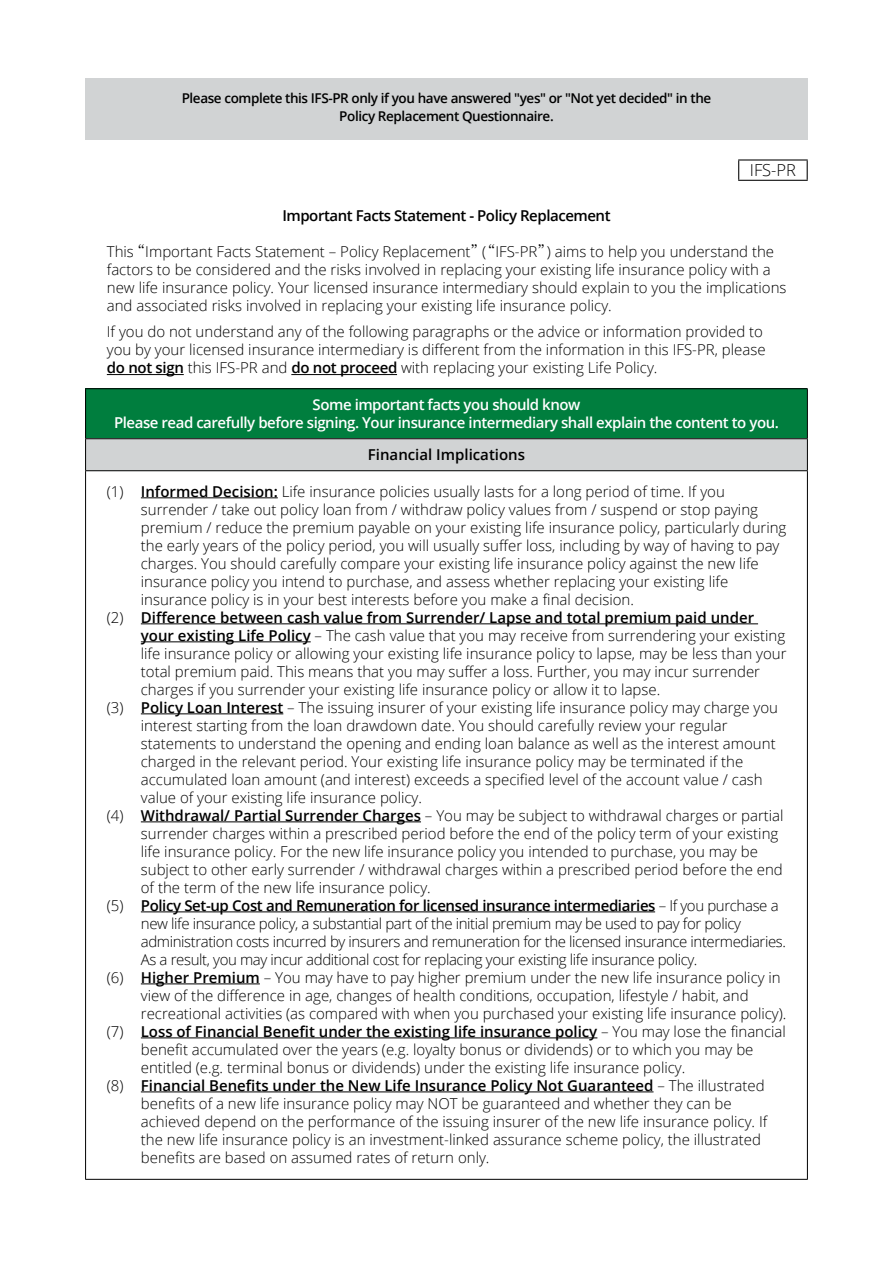
<style>
.page{position:relative;width:893px;height:1263px;background:#fff}
.page>*{position:absolute;margin:0;border:0;box-sizing:border-box;transform-origin:0 0}
.t1{font:300 16.5px "Open Sans";color:#000}
.t2{font:300 15px/18px "Open Sans";color:#000}
.t3{font:600 15px "Open Sans";color:#000}
.t4{font:300 15px "Open Sans";letter-spacing:-.025em;color:#000}
.t5{font:600 15px/18px "Open Sans";letter-spacing:-.03em;color:#fff;text-align:center}
.t6{font:600 15px "Open Sans";letter-spacing:-.025em;color:#000}
.t7{font:600 15px "Open Sans";letter-spacing:-.03em;color:#000}
.t8{font:600 13.5px/18px "Open Sans";letter-spacing:-.03em;color:#000;text-align:center}
.s1{font-family:"Noto Serif CJ Ktc"}
.s2{font-weight:600}
.s3{font-weight:300}
</style>
<div class="page">
<div style="left:85px;top:78px;width:723px;height:61px;background:#d1d3d4"></div>
<hr style="left:107px;top:374px;width:77px;height:1px;background:#000">
<hr style="left:291px;top:374px;width:106px;height:1px;background:#000">
<div style="left:86px;top:389px;width:721px;height:50px;background:#007e3e"></div>
<div style="left:86px;top:439px;width:721px;height:32px;background:#d1d3d4"></div>
<hr style="left:85px;top:388px;width:723px;height:1px;background:#000">
<hr style="left:85px;top:389px;width:1px;height:49px;background:#000">
<hr style="left:807px;top:389px;width:1px;height:49px;background:#000">
<hr style="left:85px;top:438px;width:723px;height:1px;background:#000">
<hr style="left:85px;top:439px;width:1px;height:31px;background:#000">
<hr style="left:807px;top:439px;width:1px;height:31px;background:#000">
<hr style="left:85px;top:470px;width:723px;height:1px;background:#000">
<hr style="left:85px;top:471px;width:1px;height:708px;background:#000">
<hr style="left:807px;top:471px;width:1px;height:708px;background:#000">
<hr style="left:85px;top:1179px;width:723px;height:1px;background:#000">
<hr style="left:141px;top:497px;width:137px;height:1px;background:#000">
<hr style="left:141px;top:623px;width:617px;height:1px;background:#000">
<hr style="left:141px;top:641px;width:170px;height:1px;background:#000">
<hr style="left:141px;top:713px;width:142px;height:1px;background:#000">
<hr style="left:141px;top:821px;width:280px;height:1px;background:#000">
<hr style="left:141px;top:911px;width:514px;height:1px;background:#000">
<hr style="left:141px;top:983px;width:119px;height:1px;background:#000">
<hr style="left:141px;top:1037px;width:456px;height:1px;background:#000">
<hr style="left:141px;top:1091px;width:512px;height:1px;background:#000">
<hr style="left:738px;top:159px;width:70px;height:2px;background:#000">
<svg style="left:738px;top:161px;width:1px;height:19px"></svg>
<svg style="left:807px;top:161px;width:1px;height:19px"></svg>
<hr style="left:738px;top:180px;width:70px;height:1px;background:#000">
<p class="t8" style="left:182px;top:88px;width:531px">Please complete this IFS-PR only if you have answered "yes" or "Not yet decided" in the<br>Policy Replacement Questionnaire.</p>
<p class="t1" style="left:750px;top:159px;width:48px">IFS-PR</p>
<p class="t7" style="left:282px;top:205px;width:330px">Important Facts Statement - Policy Replacement</p>
<p class="t2" style="left:107px;top:242px;width:681px">This <span class="s1">“</span>Important Facts Statement – Policy Replacement<span class="s1">”</span>(<span class="s1">“</span>IFS-PR<span class="s1">”</span>) aims to help you understand the factors to be considered and the risks involved in replacing your existing life insurance policy with a new life insurance policy. Your licensed insurance intermediary should explain to you the implications and associated risks involved in replacing your existing life insurance policy.</p>
<p class="t2" style="left:107px;top:323px;width:660px">If you do not understand any of the following paragraphs or the advice or information provided to you by your licensed insurance intermediary is different from the information in this IFS-PR, please <span class="s2">do not sign</span> this IFS-PR and <span class="s2">do not proceed</span> with replacing your existing Life Policy.</p>
<p class="t5" style="left:114px;top:395px;width:666px">Some important facts you should know<br>Please read carefully before signing. Your insurance intermediary shall explain the content to you.</p>
<p class="t3" style="left:368px;top:444px;width:159px">Financial Implications</p>
<p class="t2" style="left:107px;top:482px;width:619px">(1) <span class="s2">Informed Decision:</span> Life insurance policies usually lasts for a long period of time. If you</p>
<p class="t2" style="left:141px;top:500px;width:619px">surrender / take out policy loan from / withdraw policy values from / suspend or stop paying</p>
<p class="t2" style="left:141px;top:518px;width:647px">premium / reduce the premium payable on your existing life insurance policy, particularly during</p>
<p class="t2" style="left:141px;top:536px;width:640px">the early years of the policy period, you will usually suffer loss, including by way of having to pay</p>
<p class="t2" style="left:141px;top:554px;width:619px">charges. You should carefully compare your existing life insurance policy against the new life</p>
<p class="t2" style="left:141px;top:572px;width:589px">insurance policy you intend to purchase, and assess whether replacing your existing life</p>
<p class="t2" style="left:141px;top:590px;width:495px">insurance policy is in your best interests before you make a final decision.</p>
<p class="t3" style="left:107px;top:607px;width:649px"><span class="s3">(2)</span> Difference between cash value from Surrender/ Lapse and total premium paid under</p>
<p class="t2" style="left:141px;top:626px;width:646px"><span class="s2">your existing Life Policy</span> – The cash value that you may receive from surrendering your existing</p>
<p class="t2" style="left:141px;top:644px;width:647px">life insurance policy or allowing your existing life insurance policy to lapse, may be less than your</p>
<p class="t2" style="left:141px;top:662px;width:621px">total premium paid. This means that you may suffer a loss. Further, you may incur surrender</p>
<p class="t2" style="left:141px;top:680px;width:521px">charges if you surrender your existing life insurance policy or allow it to lapse.</p>
<p class="t2" style="left:107px;top:698px;width:673px">(3) <span class="s2">Policy Loan Interest</span> – The issuing insurer of your existing life insurance policy may charge you</p>
<p class="t2" style="left:141px;top:716px;width:588px">interest starting from the loan drawdown date. You should carefully review your regular</p>
<p class="t2" style="left:141px;top:734px;width:636px">statements to understand the opening and ending loan balance as well as the interest amount</p>
<p class="t2" style="left:141px;top:752px;width:604px">charged in the relevant period. Your existing life insurance policy may be terminated if the</p>
<p class="t2" style="left:141px;top:770px;width:623px">accumulated loan amount (and interest) exceeds a specified level of the account value / cash</p>
<p class="t2" style="left:141px;top:788px;width:283px">value of your existing life insurance policy.</p>
<p class="t2" style="left:107px;top:806px;width:678px">(4) <span class="s2">Withdrawal/ Partial Surrender Charges</span> – You may be subject to withdrawal charges or partial</p>
<p class="t2" style="left:141px;top:824px;width:639px">surrender charges within a prescribed period before the end of the policy term of your existing</p>
<p class="t2" style="left:141px;top:842px;width:618px">life insurance policy. For the new life insurance policy you intended to purchase, you may be</p>
<p class="t2" style="left:141px;top:860px;width:643px">subject to other early surrender / withdrawal charges within a prescribed period before the end</p>
<p class="t2" style="left:141px;top:878px;width:291px">of the term of the new life insurance policy.</p>
<p class="t6" style="left:107px;top:895px;width:673px"><span class="s3">(5)</span> Policy Set-up Cost and Remuneration for licensed insurance intermediaries <span class="s3">– If you purchase a</span></p>
<p class="t4" style="left:141px;top:913px;width:602px">new life insurance policy, a substantial part of the initial premium may be used to pay for policy</p>
<p class="t4" style="left:141px;top:931px;width:647px">administration costs incurred by insurers and remuneration for the licensed insurance intermediaries.</p>
<p class="t4" style="left:141px;top:949px;width:558px">As a result, you may incur additional cost for replacing your existing life insurance policy.</p>
<p class="t2" style="left:107px;top:968px;width:675px">(6) <span class="s2">Higher Premium</span> – You may have to pay higher premium under the new life insurance policy in</p>
<p class="t2" style="left:141px;top:986px;width:609px">view of the difference in age, changes of health conditions, occupation, lifestyle / habit, and</p>
<p class="t2" style="left:141px;top:1004px;width:647px">recreational activities (as compared with when you purchased your existing life insurance policy).</p>
<p class="t3" style="left:107px;top:1021px;width:680px"><span class="s3">(7)</span> Loss of Financial Benefit under the existing life insurance policy <span class="s3">– You may lose the financial</span></p>
<p class="t2" style="left:141px;top:1040px;width:614px">benefit accumulated over the years (e.g. loyalty bonus or dividends) or to which you may be</p>
<p class="t2" style="left:141px;top:1058px;width:546px">entitled (e.g. terminal bonus or dividends) under the existing life insurance policy.</p>
<p class="t3" style="left:107px;top:1075px;width:659px"><span class="s3">(8)</span> Financial Benefits under the New Life Insurance Policy Not Guaranteed <span class="s3">– The illustrated</span></p>
<p class="t2" style="left:141px;top:1094px;width:592px">benefits of a new life insurance policy may NOT be guaranteed and whether they can be</p>
<p class="t2" style="left:141px;top:1112px;width:628px">achieved depend on the performance of the issuing insurer of the new life insurance policy. If</p>
<p class="t2" style="left:141px;top:1130px;width:622px">the new life insurance policy is an investment-linked assurance scheme policy, the illustrated</p>
<p class="t2" style="left:141px;top:1148px;width:350px">benefits are based on assumed rates of return only.</p>
</div>
